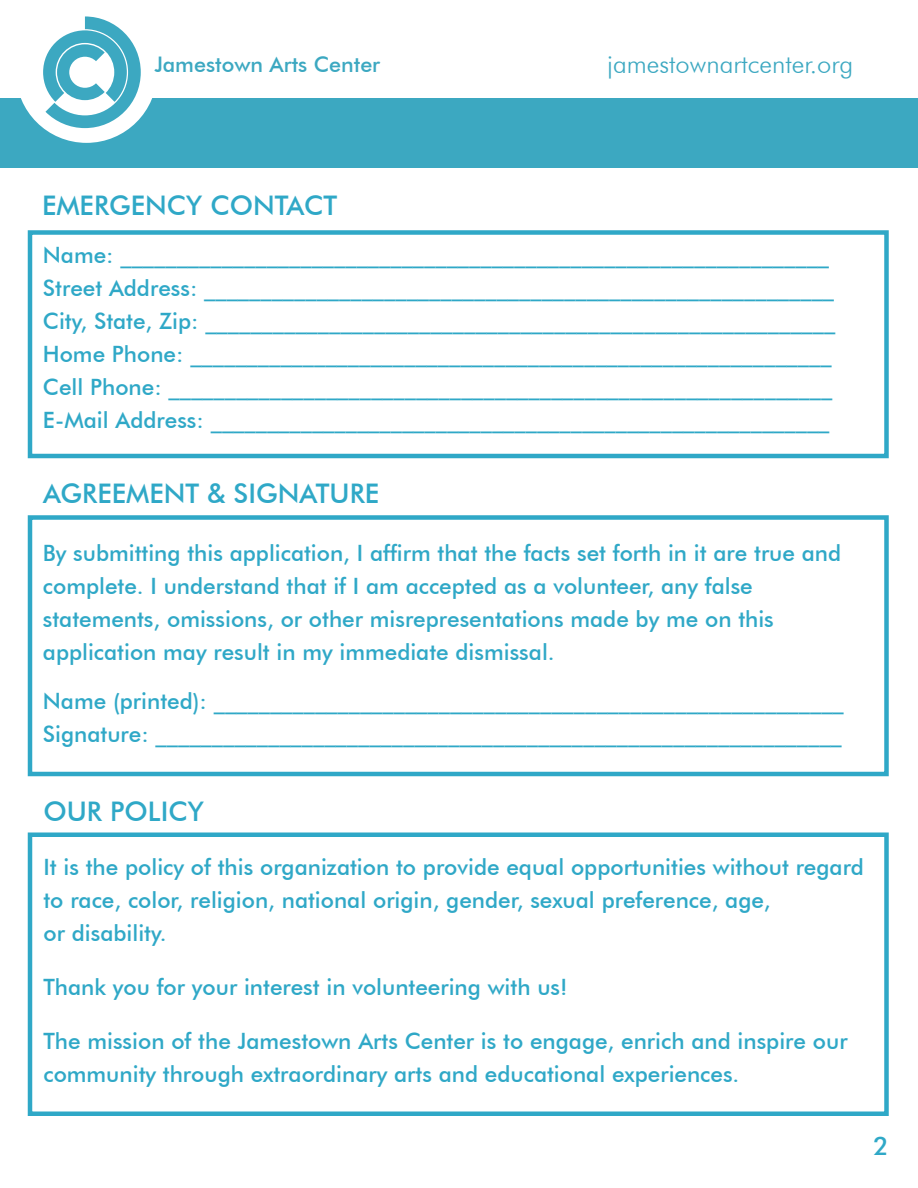
<style>
.page{position:relative;width:918px;height:1188px;background:#fff}
.page>*{position:absolute;margin:0;border:0;box-sizing:border-box;transform-origin:0 0}
.t1{font:500 27px "Futura BT";color:#2fa8c7}
.t2{font:300 25.5px "Futura BT";color:#3ca8c1}
.t3{font:500 25.5px "Futura BT";color:#2fa8c7}
.t4{font:500 22.5px/33px "Futura BT";color:#2fa8c7}
.t5{font:500 21.45px "Futura BT";color:#3ca8c1}
</style>
<div class="page">
<div style="left:0;top:98px;width:918px;height:70px;background:#3ca8c1"></div>
<div style="left:17px;top:3px;width:139px;height:138px;background:#fff;border-radius:50%"></div>
<div style="left:16px;top:2px;width:141px;height:141px;border:3px solid #fff;border-radius:50%"></div>
<svg style="left:43px;top:16px;width:98px;height:112px"></svg>
<div style="left:28px;top:230px;width:861px;height:228px;border:4px solid #2fa8c7"></div>
<div style="left:28px;top:515px;width:861px;height:261px;border:4px solid #2fa8c7"></div>
<div style="left:28px;top:832px;width:861px;height:284px;border:4px solid #2fa8c7"></div>
<p class="t5" style="left:154px;top:51px;width:227px">Jamestown Arts Center</p>
<p class="t2" style="left:607px;top:48px;width:248px">jamestownartcenter.org</p>
<p class="t1" style="left:42px;top:189px;width:297px">EMERGENCY CONTACT</p>
<p class="t4" style="left:43px;top:238px;width:794px">Name: _______________________________________________________________ Street Address: ________________________________________________________ City, State, Zip: ________________________________________________________ Home Phone: _________________________________________________________ Cell Phone: ___________________________________________________________ E-Mail Address: _______________________________________________________</p>
<p class="t1" style="left:43px;top:477px;width:338px">AGREEMENT &amp; SIGNATURE</p>
<p class="t4" style="left:43px;top:536px;width:800px">By submitting this application, I affirm that the facts set forth in it are true and complete. I understand that if I am accepted as a volunteer, any false statements, omissions, or other misrepresentations made by me on this application may result in my immediate dismissal.</p>
<p class="t4" style="left:43px;top:685px;width:802px">Name (printed): ________________________________________________________<br>Signature: _____________________________________________________________</p>
<p class="t1" style="left:44px;top:795px;width:162px">OUR POLICY</p>
<p class="t4" style="left:44px;top:850px;width:822px">It is the policy of this organization to provide equal opportunities without regard to race, color, religion, national origin, gender, sexual preference, age,<br>or disability.</p>
<p class="t4" style="left:44px;top:970px;width:526px">Thank you for your interest in volunteering with us!</p>
<p class="t4" style="left:44px;top:1024px;width:806px">The mission of the Jamestown Arts Center is to engage, enrich and inspire our community through extraordinary arts and educational experiences.</p>
<p class="t3" style="left:873px;top:1130px;width:17px">2</p>
</div>
